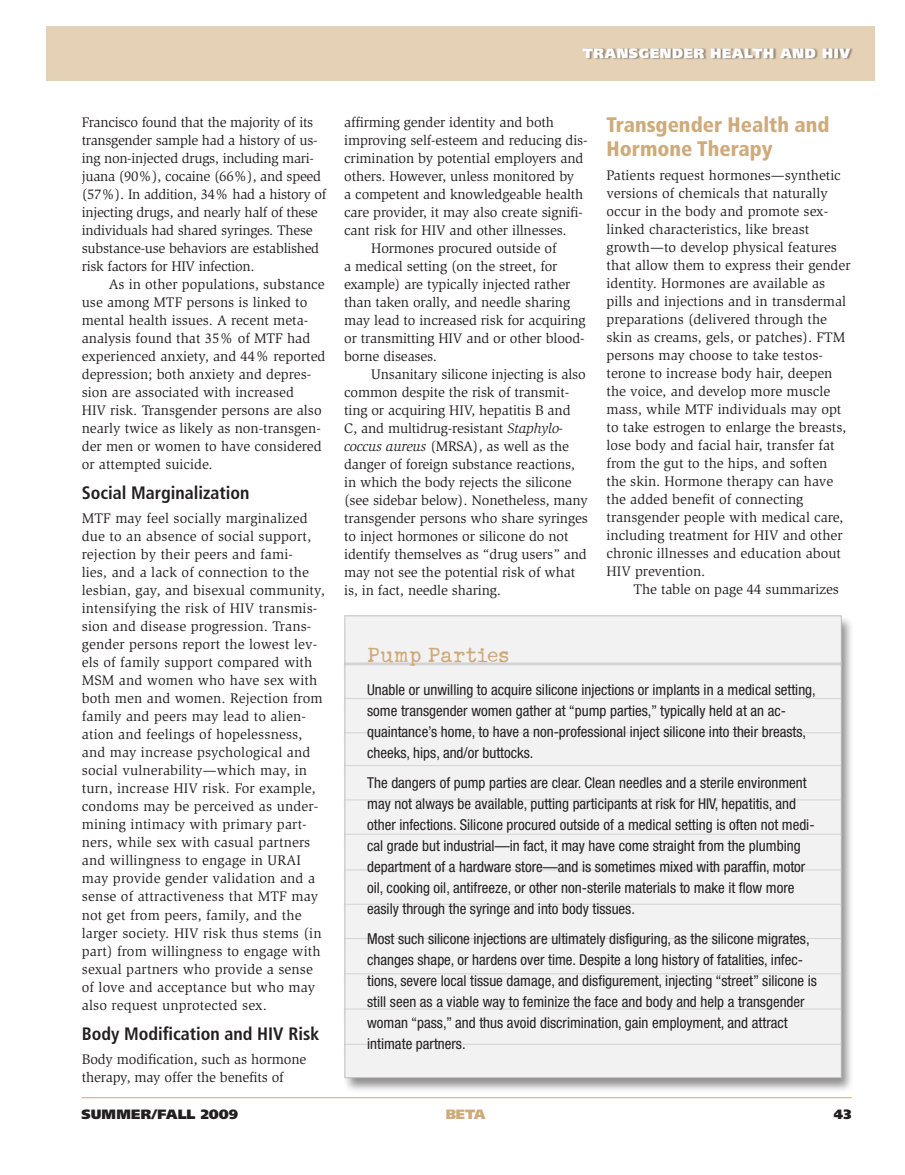
<style>
.page{position:relative;width:905px;height:1175px;background:#fff}
.page>*{position:absolute;margin:0;border:0;box-sizing:border-box;transform-origin:0 0}
.t1{font:24px "Schmutz ICG Cleaned";letter-spacing:.025em;color:#cfab7b}
.t2{font:900 condensed 21px/24px "Frutiger";color:#cfab7b}
.t3{font:700 condensed 18px "Frutiger";color:#231f20}
.t4{font:condensed 15px/21px "Helvetica Neue";color:#231f20}
.t5{font:14.25px/18px "Slimbach";color:#231f20}
.t6{font:14.25px/18px "Slimbach";letter-spacing:-.02em;color:#231f20}
.t7{font:900 13.5px "Frutiger";letter-spacing:.05em;color:#fff}
.t8{font:900 13.5px "Frutiger";letter-spacing:.01em;color:#231f20}
.t9{font:900 13.5px "Frutiger";color:#cfab7b}
.s1{font-style:italic}
</style>
<div class="page">
<div style="left:46px;top:27px;width:828px;height:54px;background:#e5d1b6"></div>
<div style="left:583px;top:48px;width:269px;height:13px;background:#231f20;opacity:.4"></div>
<hr style="left:81px;top:1097px;width:770px;height:1px;background:#cfab7b">
<div style="left:341px;top:615px;width:513px;height:478px;background:#231f20;opacity:.5"></div>
<div style="left:346px;top:616px;width:495px;height:461px;background:#f2f2f3"></div>
<hr style="left:345px;top:662px;width:496px;height:3px;background:#d1d3d4">
<hr style="left:345px;top:698px;width:496px;height:1px;background:#d1d3d4">
<hr style="left:345px;top:732px;width:496px;height:1px;background:#d1d3d4">
<hr style="left:345px;top:765px;width:496px;height:1px;background:#d1d3d4">
<hr style="left:345px;top:799px;width:496px;height:1px;background:#d1d3d4">
<hr style="left:345px;top:834px;width:496px;height:1px;background:#d1d3d4">
<hr style="left:345px;top:869px;width:496px;height:1px;background:#d1d3d4">
<hr style="left:345px;top:904px;width:496px;height:1px;background:#d1d3d4">
<hr style="left:345px;top:938px;width:496px;height:1px;background:#d1d3d4">
<hr style="left:345px;top:973px;width:496px;height:1px;background:#d1d3d4">
<hr style="left:345px;top:1008px;width:496px;height:1px;background:#d1d3d4">
<hr style="left:345px;top:1043px;width:496px;height:1px;background:#d1d3d4">
<p class="t7" style="left:582px;top:45px;width:13px">TRA</p>
<p class="t7" style="left:616px;top:45px;width:75px">NSGENDER</p>
<p class="t7" style="left:710px;top:45px;width:23px">HEALT</p>
<p class="t7" style="left:763px;top:45px;width:88px">H AND HIV</p>
<p class="t6" style="left:82px;top:113px;width:246px">Francisco found that the majority of its transgender sample had a history of us&shy;ing non-injected drugs, including mari&shy;juana (90%), cocaine (66%), and speed (57%). In addition, 34% had a history of injecting drugs, and nearly half of these individuals had shared syringes. These substance-use behaviors are established risk factors for HIV infection.</p>
<p class="t5" style="left:82px;top:275px;width:245px;text-indent:27px">As in other populations, substance use among MTF persons is linked to mental health issues. A recent meta&shy;analysis found that 35% of MTF had experienced anxiety, and 44% reported depression; both anxiety and depres&shy;sion are associated with increased<br>HIV risk. Transgender persons are also nearly twice as likely as non-transgen&shy;der men or women to have considered or attempted suicide.</p>
<p class="t3" style="left:82px;top:482px;width:169px">Social Marginalization</p>
<p class="t5" style="left:82px;top:509px;width:244px">MTF may feel socially marginalized due to an absence of social support, rejection by their peers and fami-<br>lies, and a lack of connection to the lesbian, gay, and bisexual community, intensifying the risk of HIV transmis&shy;sion and disease progression. Trans&shy;gender persons report the lowest lev&shy;els of family support compared with MSM and women who have sex with both men and women. Rejection from family and peers may lead to alien&shy;ation and feelings of hopelessness, and may increase psychological and social vulnerability—which may, in turn, increase HIV risk. For example, condoms may be perceived as under&shy;mining intimacy with primary part&shy;ners, while sex with casual partners and willingness to engage in URAI may provide gender validation and a sense of attractiveness that MTF may not get from peers, family, and the larger society. HIV risk thus stems (in part) from willingness to engage with sexual partners who provide a sense of love and acceptance but who may also request unprotected sex.</p>
<p class="t3" style="left:82px;top:1023px;width:239px">Body Modification and HIV Risk</p>
<p class="t5" style="left:82px;top:1050px;width:226px">Body modification, such as hormone therapy, may offer the benefits of</p>
<p class="t5" style="left:344px;top:113px;width:211px">affirming gender identity and both</p>
<p class="t5" style="left:344px;top:131px;width:245px">improving self-esteem and reducing dis-</p>
<p class="t5" style="left:344px;top:149px;width:241px">crimination by potential employers and</p>
<p class="t5" style="left:344px;top:167px;width:232px">others. However, unless monitored by</p>
<p class="t5" style="left:344px;top:185px;width:241px">a competent and knowledgeable health</p>
<p class="t5" style="left:344px;top:203px;width:240px">care provider, it may also create signifi-</p>
<p class="t5" style="left:344px;top:221px;width:224px">cant risk for HIV and other illnesses.</p>
<p class="t5" style="left:371px;top:239px;width:187px">Hormones procured outside of</p>
<p class="t5" style="left:344px;top:257px;width:215px">a medical setting (on the street, for</p>
<p class="t5" style="left:344px;top:275px;width:228px">example) are typically injected rather</p>
<p class="t5" style="left:344px;top:293px;width:227px">than taken orally, and needle sharing</p>
<p class="t5" style="left:344px;top:311px;width:243px">may lead to increased risk for acquiring</p>
<p class="t5" style="left:344px;top:329px;width:242px">or transmitting HIV and or other blood-</p>
<p class="t5" style="left:344px;top:347px;width:94px">borne diseases.</p>
<p class="t5" style="left:371px;top:365px;width:216px">Unsanitary silicone injecting is also</p>
<p class="t5" style="left:344px;top:383px;width:226px">common despite the risk of transmit-</p>
<p class="t5" style="left:344px;top:401px;width:228px">ting or acquiring HIV, hepatitis B and</p>
<p class="t5" style="left:344px;top:419px;width:220px">C, and multidrug-resistant <span class="s1">Staphylo-</span></p>
<p class="t5" style="left:344px;top:437px;width:226px"><span class="s1">coccus aureus</span> (MRSA), as well as the</p>
<p class="t5" style="left:344px;top:455px;width:232px">danger of foreign substance reactions,</p>
<p class="t5" style="left:344px;top:473px;width:229px">in which the body rejects the silicone</p>
<p class="t5" style="left:344px;top:491px;width:245px">(see sidebar below). Nonetheless, many</p>
<p class="t5" style="left:344px;top:509px;width:245px">transgender persons who share syringes</p>
<p class="t5" style="left:344px;top:527px;width:226px">to inject hormones or silicone do not</p>
<p class="t5" style="left:344px;top:545px;width:244px">identify themselves as “drug users” and</p>
<p class="t5" style="left:344px;top:563px;width:232px">may not see the potential risk of what</p>
<p class="t5" style="left:344px;top:581px;width:158px">is, in fact, needle sharing.</p>
<h2 class="t2" style="left:606px;top:112px;width:224px">Transgender Health and<br>Hormone Therapy</h2>
<p class="t5" style="left:606px;top:166px;width:245px">Patients request hormones—synthetic versions of chemicals that naturally occur in the body and promote sex&shy;linked characteristics, like breast growth—to develop physical features that allow them to express their gender identity. Hormones are available as pills and injections and in transdermal preparations (delivered through the skin as creams, gels, or patches). FTM persons may choose to take testos&shy;terone to increase body hair, deepen the voice, and develop more muscle mass, while MTF individuals may opt to take estrogen to enlarge the breasts, lose body and facial hair, transfer fat from the gut to the hips, and soften<br>the skin. Hormone therapy can have the added benefit of connecting transgender people with medical care, including treatment for HIV and other chronic illnesses and education about HIV prevention.</p>
<p class="t5" style="left:633px;top:580px;width:207px">The table on page 44 summarizes</p>
<h1 class="t1" style="left:367px;top:640px;width:143px">Pump Parties</h1>
<p class="t4" style="left:367px;top:678px;width:450px">Unable or unwilling to acquire silicone injections or implants in a medical setting, some transgender women gather at “pump parties,” typically held at an ac&shy;quaintance’s home, to have a non-professional inject silicone into their breasts, cheeks, hips, and/or buttocks.</p>
<p class="t4" style="left:367px;top:771px;width:449px">The dangers of pump parties are clear. Clean needles and a sterile environment may not always be available, putting participants at risk for HIV, hepatitis, and other infections. Silicone procured outside of a medical setting is often not medi&shy;cal grade but industrial—in fact, it may have come straight from the plumbing department of a hardware store—and is sometimes mixed with paraffin, motor oil, cooking oil, antifreeze, or other non-sterile materials to make it flow more easily through the syringe and into body tissues.</p>
<p class="t4" style="left:367px;top:927px;width:451px">Most such silicone injections are ultimately disfiguring, as the silicone migrates, changes shape, or hardens over time. Despite a long history of fatalities, infec&shy;tions, severe local tissue damage, and disfigurement, injecting “street” silicone is still seen as a viable way to feminize the face and body and help a transgender woman “pass,” and thus avoid discrimination, gain employment, and attract intimate partners.</p>
<p class="t8" style="left:81px;top:1106px;width:158px">SUMMER/FALL 2009</p>
<p class="t9" style="left:446px;top:1106px;width:41px">BETA</p>
<p class="t8" style="left:833px;top:1106px;width:19px">43</p>
</div>
